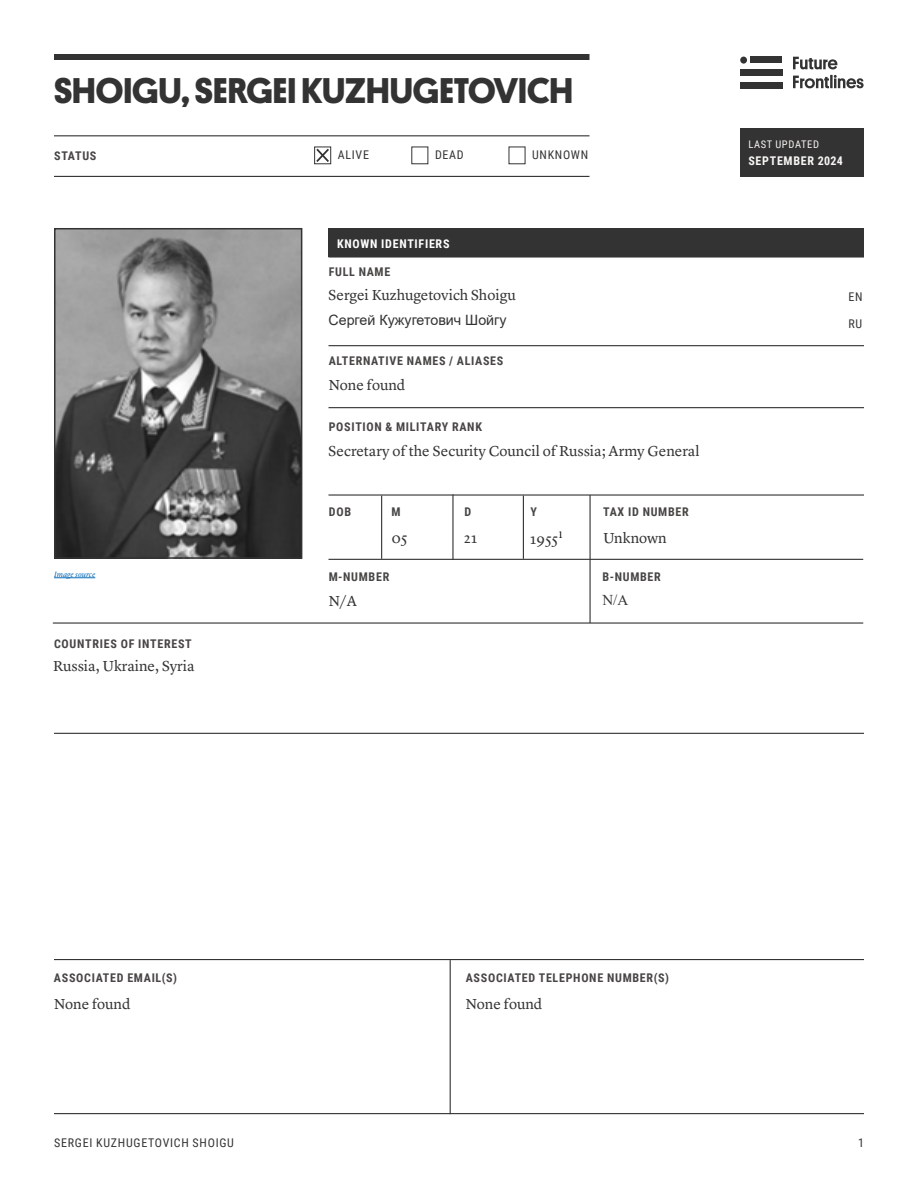
<style>
.page{position:relative;width:918px;height:1188px;background:#fff}
.page>*{position:absolute;margin:0;border:0;box-sizing:border-box;transform-origin:0 0}
.t1{font:700 36px "Platform";color:#333}
.t2{font:15px "Lyon Text";color:#333}
.t3{font:15px "Times New Roman";color:#333}
.t4{font:14.25px "Arial";color:#333}
.t5{font:700 12px "Roboto Condensed";letter-spacing:.06em;color:#484645}
.t6{font:12px/26.2px "Roboto Condensed";letter-spacing:.06em;color:#333}
.t7{font:700 12px "Roboto Condensed";letter-spacing:.06em;color:#fff}
.t8{font:700 12px "Roboto Condensed";letter-spacing:.06em;color:#f8f6f4}
.t9{font:10.5px "Roboto Condensed";letter-spacing:.06em;color:#f7f4f2}
.t10{font:10.5px "Minion Pro";color:#000}
.t11{font:italic 7.8px "Lyon Text";color:#0b6db7}
</style>
<div class="page">
<hr style="left:54px;top:1113px;width:810px;height:1px;background:#333">
<img style="left:57px;top:231px;width:242px;height:325px">
<div style="left:54px;top:228px;width:248px;height:331px;border:2px solid #333"></div>
<div style="left:740px;top:128px;width:124px;height:49px;background:#333"></div>
<div style="left:328px;top:228px;width:536px;height:28px;background:#333"></div>
<hr style="left:54px;top:135px;width:536px;height:1px;background:#333">
<hr style="left:54px;top:176px;width:536px;height:1px;background:#333">
<hr style="left:328px;top:256px;width:536px;height:2px;background:#333">
<hr style="left:328px;top:559px;width:535px;height:1px;background:#333">
<hr style="left:53px;top:622px;width:810px;height:2px;background:#333">
<hr style="left:381px;top:496px;width:1px;height:63px;background:#333">
<hr style="left:590px;top:495px;width:1px;height:128px;background:#333">
<hr style="left:452px;top:494px;width:2px;height:66px;background:#333">
<hr style="left:523px;top:496px;width:1px;height:63px;background:#333">
<hr style="left:328px;top:345px;width:536px;height:1px;background:#333">
<hr style="left:328px;top:407px;width:536px;height:1px;background:#333">
<hr style="left:328px;top:494px;width:536px;height:2px;background:#333">
<hr style="left:54px;top:733px;width:810px;height:1px;background:#333">
<hr style="left:54px;top:959px;width:810px;height:1px;background:#333">
<div style="left:54px;top:54px;width:536px;height:6px;background:#333"></div>
<div style="left:740px;top:82px;width:42px;height:6px;background:#333"></div>
<div style="left:740px;top:70px;width:42px;height:6px;background:#333"></div>
<div style="left:751px;top:57px;width:31px;height:6px;background:#333"></div>
<div style="left:740px;top:57px;width:7px;height:7px;background:#333;border-radius:50%"></div>
<svg style="left:793px;top:57px;width:71px;height:31px"></svg>
<div style="left:411px;top:147px;width:17px;height:17px;border:1px solid #333"></div>
<div style="left:509px;top:147px;width:16px;height:17px;border:1px solid #333"></div>
<svg style="left:314px;top:147px;width:17px;height:17px"></svg>
<hr style="left:54px;top:578px;width:41px;height:1px;background:#0b6db7">
<hr style="left:450px;top:960px;width:1px;height:154px;background:#333">
<h1 class="t1" style="left:54px;top:64px;width:521px">SHOIGU, SERGEI KUZHUGETOVICH</h1>
<p class="t5" style="left:54px;top:148px;width:44px">STATUS</p>
<p class="t6" style="left:338px;top:141px;width:33px">ALIVE</p>
<p class="t6" style="left:435px;top:141px;width:30px">DEAD</p>
<p class="t6" style="left:532px;top:141px;width:57px">UNKNOWN</p>
<p class="t7" style="left:337px;top:235px;width:114px">KNOWN IDENTIFIERS</p>
<p class="t5" style="left:329px;top:263px;width:63px">FULL NAME</p>
<p class="t2" style="left:328px;top:283px;width:189px">Sergei Kuzhugetovich Shoigu</p>
<p class="t4" style="left:328px;top:310px;width:180px">Сергей Кужугетович Шойгу</p>
<p class="t5" style="left:329px;top:353px;width:176px">ALTERNATIVE NAMES / ALIASES</p>
<p class="t2" style="left:328px;top:373px;width:78px">None found</p>
<p class="t5" style="left:329px;top:419px;width:155px">POSITION &amp; MILITARY RANK</p>
<p class="t2" style="left:328px;top:439px;width:373px">Secretary of the Security Council of Russia; Army General</p>
<p class="t11" style="left:54px;top:568px;width:43px">Image source</p>
<p class="t5" style="left:54px;top:635px;width:139px">COUNTRIES OF INTEREST</p>
<p class="t2" style="left:53px;top:654px;width:143px">Russia, Ukraine, Syria</p>
<p class="t5" style="left:329px;top:503px;width:24px">DOB</p>
<p class="t5" style="left:392px;top:503px;width:11px">M</p>
<p class="t5" style="left:464px;top:503px;width:8px">D</p>
<p class="t5" style="left:530px;top:503px;width:8px">Y</p>
<p class="t5" style="left:603px;top:503px;width:87px">TAX ID NUMBER</p>
<p class="t2" style="left:391px;top:526px;width:17px">05</p>
<p class="t2" style="left:464px;top:526px;width:15px">21</p>
<p class="t2" style="left:530px;top:528px;width:29px">1955</p>
<p class="t2" style="left:603px;top:526px;width:65px">Unknown</p>
<p class="t10" style="left:558px;top:528px;width:7px">1</p>
<p class="t5" style="left:329px;top:569px;width:62px">M-NUMBER</p>
<p class="t5" style="left:603px;top:569px;width:60px">B-NUMBER</p>
<p class="t2" style="left:328px;top:590px;width:30px">N/A</p>
<p class="t3" style="left:602px;top:589px;width:27px">N/A</p>
<p class="t9" style="left:748px;top:137px;width:72px">LAST UPDATED</p>
<p class="t8" style="left:748px;top:152px;width:96px">SEPTEMBER 2024</p>
<p class="t6" style="left:849px;top:284px;width:16px">EN<br>RU</p>
<p class="t5" style="left:54px;top:969px;width:125px">ASSOCIATED EMAIL(S)</p>
<p class="t5" style="left:466px;top:969px;width:205px">ASSOCIATED TELEPHONE NUMBER(S)</p>
<p class="t2" style="left:54px;top:992px;width:78px">None found</p>
<p class="t2" style="left:466px;top:992px;width:78px">None found</p>
<p class="t6" style="left:54px;top:1129px;width:181px">SERGEI KUZHUGETOVICH SHOIGU</p>
<p class="t6" style="left:858px;top:1129px;width:7px">1</p>
</div>
